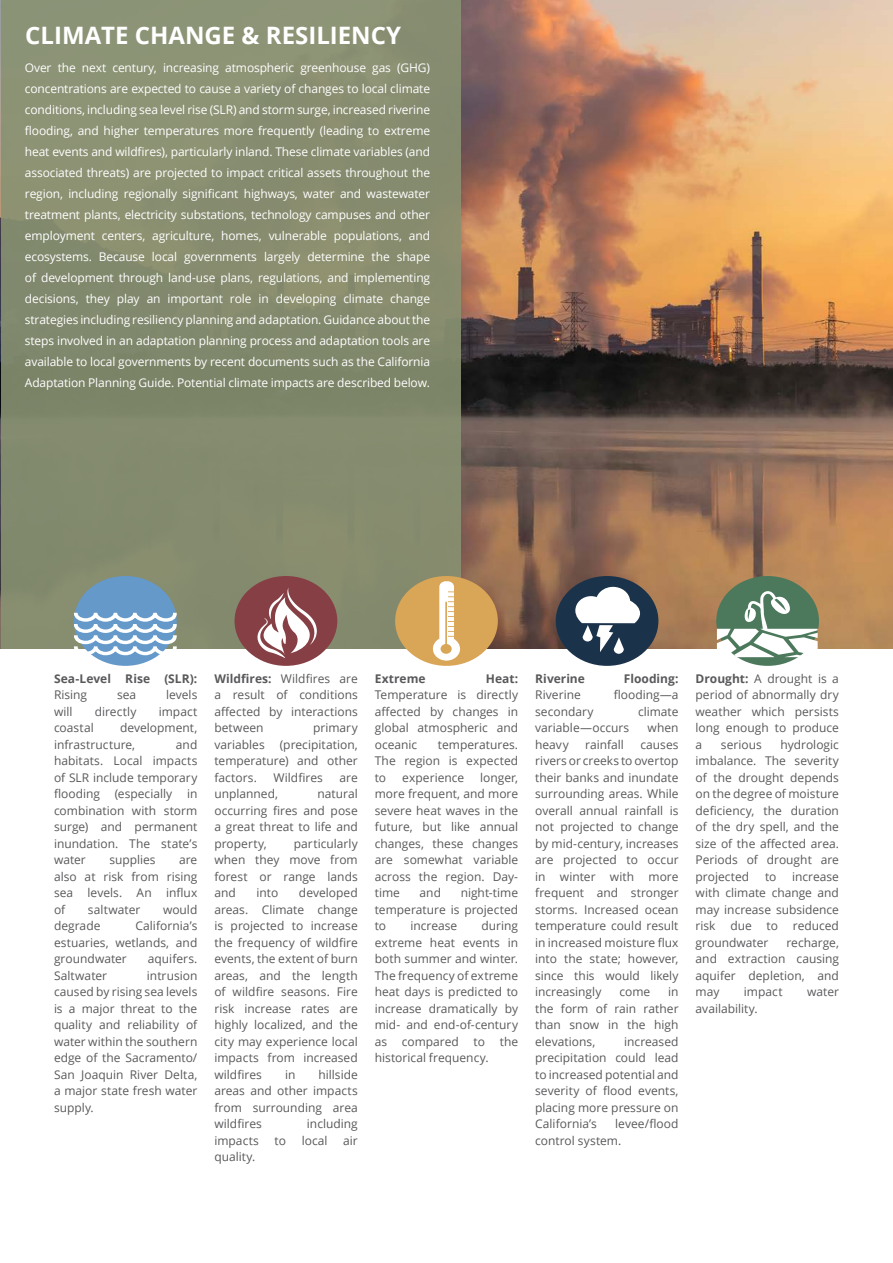
<style>
.page{position:relative;width:893px;height:1263px;background:#fff}
.page>*{position:absolute;margin:0;border:0;box-sizing:border-box;transform-origin:0 0}
.t1{font:700 24px "Open Sans";color:#fff}
.Body_Standard{font:12px/16.5px "Open Sans";color:#59595c;text-align:justify}
.Body_Standard-2{font:12px/21px "Open Sans";letter-spacing:-.01em;color:#fff;text-align:justify}
.Body_Standard-3{font:700 12px/16.5px "Open Sans";color:#59595c}
.s1{font-weight:400}
.s2{font-weight:700}
</style>
<div class="page">
<img style="left:1px;top:0;width:892px;height:649px">
<div style="left:2px;top:0;width:459px;height:649px;background:#899272"></div>
<div style="left:74px;top:576px;width:103px;height:90px;background:#6499ca;border-radius:50%"></div>
<svg style="left:74px;top:612px;width:103px;height:44px"></svg>
<div style="left:235px;top:576px;width:102px;height:90px;background:#863f44;border-radius:50%"></div>
<svg style="left:256px;top:588px;width:61px;height:70px"></svg>
<div style="left:395px;top:576px;width:103px;height:90px;background:#d9a557;border-radius:50%"></div>
<svg style="left:433px;top:581px;width:27px;height:80px"></svg>
<div style="left:556px;top:576px;width:102px;height:90px;background:#1b324b;border-radius:50%"></div>
<svg style="left:575px;top:587px;width:65px;height:67px"></svg>
<div style="left:716px;top:576px;width:103px;height:90px;background:#4c785b;border-radius:50%"></div>
<svg style="left:717px;top:591px;width:101px;height:66px"></svg>
<p class="t1" style="left:25px;top:19px;width:377px">CLIMATE CHANGE &amp; RESILIENCY</p>
<p class="Body_Standard-2" style="left:25px;top:57px;width:407px">Over the next century, increasing atmospheric greenhouse gas (GHG) concentrations are expected to cause a variety of changes to local climate conditions, including sea level rise (SLR) and storm surge, increased riverine flooding, and higher temperatures more frequently (leading to extreme heat events and wildfires), particularly inland. These climate variables (and associated threats) are projected to impact critical assets throughout the region, including regionally significant highways, water and wastewater treatment plants, electricity substations, technology campuses and other employment centers, agriculture, homes, vulnerable populations, and ecosystems. Because local governments largely determine the shape of development through land-use plans, regulations, and implementing decisions, they play an important role in developing climate change strategies including resiliency planning and adaptation. Guidance about the steps involved in an adaptation planning process and adaptation tools are available to local governments by recent documents such as the California Adaptation Planning Guide. Potential climate impacts are described below.</p>
<p class="Body_Standard-3" style="left:54px;top:670px;width:145px">Sea-Level Rise (SLR):<br><span class="s1">Rising</span></p>
<p class="Body_Standard" style="left:117px;top:686px;width:21px">sea</p>
<p class="Body_Standard" style="left:166px;top:686px;width:33px">levels</p>
<p class="Body_Standard" style="left:54px;top:703px;width:20px">will</p>
<p class="Body_Standard" style="left:95px;top:703px;width:43px">directly</p>
<p class="Body_Standard" style="left:159px;top:703px;width:40px">impact</p>
<p class="Body_Standard" style="left:54px;top:719px;width:41px">coastal</p>
<p class="Body_Standard" style="left:54px;top:719px;width:145px;text-indent:66px">development, infrastructure,</p>
<p class="Body_Standard" style="left:54px;top:736px;width:145px;text-indent:122px">and habitats. Local impacts of SLR include temporary flooding (especially in combination with storm surge) and permanent inundation. The state’s water</p>
<p class="Body_Standard" style="left:109px;top:851px;width:48px">supplies</p>
<p class="Body_Standard" style="left:54px;top:851px;width:145px;text-indent:125px">are also at risk from rising sea levels. An influx of</p>
<p class="Body_Standard" style="left:88px;top:901px;width:54px">saltwater</p>
<p class="Body_Standard" style="left:163px;top:901px;width:36px">would</p>
<p class="Body_Standard" style="left:54px;top:917px;width:48px">degrade</p>
<p class="Body_Standard" style="left:54px;top:917px;width:145px;text-indent:82px">California’s estuaries, wetlands, and groundwater</p>
<p class="Body_Standard" style="left:148px;top:950px;width:51px">aquifers.</p>
<p class="Body_Standard" style="left:54px;top:967px;width:55px">Saltwater</p>
<p class="Body_Standard" style="left:54px;top:967px;width:145px;text-indent:93px">intrusion caused by rising sea levels is a major threat to the quality and reliability of water within the southern edge of the Sacramento/ San Joaquin River Delta, a major state fresh water supply.</p>
<p class="Body_Standard" style="left:214px;top:670px;width:145px"><span class="s2">Wildfires:</span> Wildfires are a result of conditions affected by interactions between</p>
<p class="Body_Standard" style="left:214px;top:719px;width:145px;text-indent:99px">primary variables (precipitation, temperature) and other factors.</p>
<p class="Body_Standard" style="left:274px;top:769px;width:51px">Wildfires</p>
<p class="Body_Standard" style="left:339px;top:769px;width:20px">are</p>
<p class="Body_Standard" style="left:214px;top:785px;width:65px">unplanned,</p>
<p class="Body_Standard" style="left:214px;top:785px;width:145px;text-indent:103px">natural occurring fires and pose a great threat to life and property,</p>
<p class="Body_Standard" style="left:214px;top:835px;width:145px;text-indent:79px">particularly when they move from forest or range lands and</p>
<p class="Body_Standard" style="left:214px;top:884px;width:145px;text-indent:85px">developed areas. Climate change is projected to increase the frequency of wildfire events, the extent of burn areas, and the length of wildfire seasons. Fire risk increase rates are highly localized, and the city may experience local impacts from increased wildfires</p>
<p class="Body_Standard" style="left:256px;top:884px;width:23px">into</p>
<p class="Body_Standard" style="left:214px;top:1066px;width:145px;text-indent:104px">hillside areas and other impacts from surrounding area wildfires</p>
<p class="Body_Standard" style="left:285px;top:1066px;width:12px">in</p>
<p class="Body_Standard" style="left:307px;top:1115px;width:52px">including</p>
<p class="Body_Standard" style="left:214px;top:1132px;width:46px">impacts</p>
<p class="Body_Standard" style="left:275px;top:1132px;width:13px">to</p>
<p class="Body_Standard" style="left:302px;top:1132px;width:27px">local</p>
<p class="Body_Standard" style="left:343px;top:1132px;width:16px">air</p>
<p class="Body_Standard" style="left:214px;top:1148px;width:43px">quality.</p>
<p class="Body_Standard" style="left:375px;top:670px;width:145px;text-indent:111px"><span class="s2">Heat:<br></span>Temperature is directly affected by changes in global atmospheric and oceanic</p>
<p class="Body_Standard-3" style="left:375px;top:670px;width:52px">Extreme</p>
<p class="Body_Standard" style="left:375px;top:736px;width:145px;text-indent:63px">temperatures.<br>The region is expected to</p>
<p class="Body_Standard" style="left:375px;top:769px;width:145px;text-indent:105px">longer, more frequent, and more severe heat waves in the future, but like annual changes, these changes are somewhat variable across the region. Day&shy;time</p>
<p class="Body_Standard" style="left:402px;top:769px;width:63px">experience</p>
<p class="Body_Standard" style="left:375px;top:884px;width:145px;text-indent:86px">night-time temperature is projected to</p>
<p class="Body_Standard" style="left:420px;top:884px;width:23px">and</p>
<p class="Body_Standard" style="left:375px;top:917px;width:145px;text-indent:107px">during extreme heat events in both summer and winter.<br>The frequency of extreme heat days is predicted to increase dramatically by mid- and end-of-century as compared to the historical frequency.</p>
<p class="Body_Standard" style="left:410px;top:917px;width:48px">increase</p>
<p class="Body_Standard-3" style="left:535px;top:670px;width:51px">Riverine</p>
<p class="Body_Standard-3" style="left:624px;top:670px;width:56px">Flooding:</p>
<p class="Body_Standard" style="left:535px;top:686px;width:47px">Riverine</p>
<p class="Body_Standard" style="left:614px;top:686px;width:66px">flooding—a</p>
<p class="Body_Standard" style="left:535px;top:703px;width:60px">secondary</p>
<p class="Body_Standard" style="left:638px;top:703px;width:42px">climate</p>
<p class="Body_Standard" style="left:535px;top:719px;width:96px">variable—occurs</p>
<p class="Body_Standard" style="left:648px;top:719px;width:32px">when</p>
<p class="Body_Standard" style="left:535px;top:736px;width:35px">heavy</p>
<p class="Body_Standard" style="left:585px;top:736px;width:40px">rainfall</p>
<p class="Body_Standard" style="left:535px;top:736px;width:145px;text-indent:105px">causes rivers or creeks to overtop their banks and inundate surrounding areas. While overall annual rainfall is not projected to change by mid-century, increases are projected to occur in winter with more frequent and stronger storms. Increased ocean temperature could result in increased moisture flux into the state; however, since this would likely increasingly</p>
<p class="Body_Standard" style="left:535px;top:983px;width:145px;text-indent:133px">in the form of rain rather than snow in the high elevations,</p>
<p class="Body_Standard" style="left:619px;top:983px;width:32px">come</p>
<p class="Body_Standard" style="left:535px;top:1033px;width:145px;text-indent:89px">increased precipitation could lead to increased potential and severity of flood events, placing more pressure on California’s</p>
<p class="Body_Standard" style="left:535px;top:1115px;width:145px;text-indent:80px">levee/flood control system.</p>
<p class="Body_Standard" style="left:696px;top:670px;width:145px"><span class="s2">Drought:</span> A drought is a period of abnormally dry weather which persists long enough to produce a</p>
<p class="Body_Standard" style="left:696px;top:736px;width:145px;text-indent:85px">hydrologic imbalance. The severity of the drought depends on the degree of moisture deficiency, the duration of the dry spell, and the size of the affected area.<br>Periods of drought are projected</p>
<p class="Body_Standard" style="left:721px;top:736px;width:42px">serious</p>
<p class="Body_Standard" style="left:696px;top:868px;width:145px;text-indent:97px">increase with climate change and may increase subsidence risk due to reduced groundwater</p>
<p class="Body_Standard" style="left:765px;top:868px;width:13px">to</p>
<p class="Body_Standard" style="left:696px;top:934px;width:145px;text-indent:91px">recharge, and extraction causing aquifer depletion, and may</p>
<p class="Body_Standard" style="left:744px;top:983px;width:40px">impact</p>
<p class="Body_Standard" style="left:807px;top:983px;width:33px">water</p>
<p class="Body_Standard" style="left:696px;top:1000px;width:64px">availability.</p>
</div>
